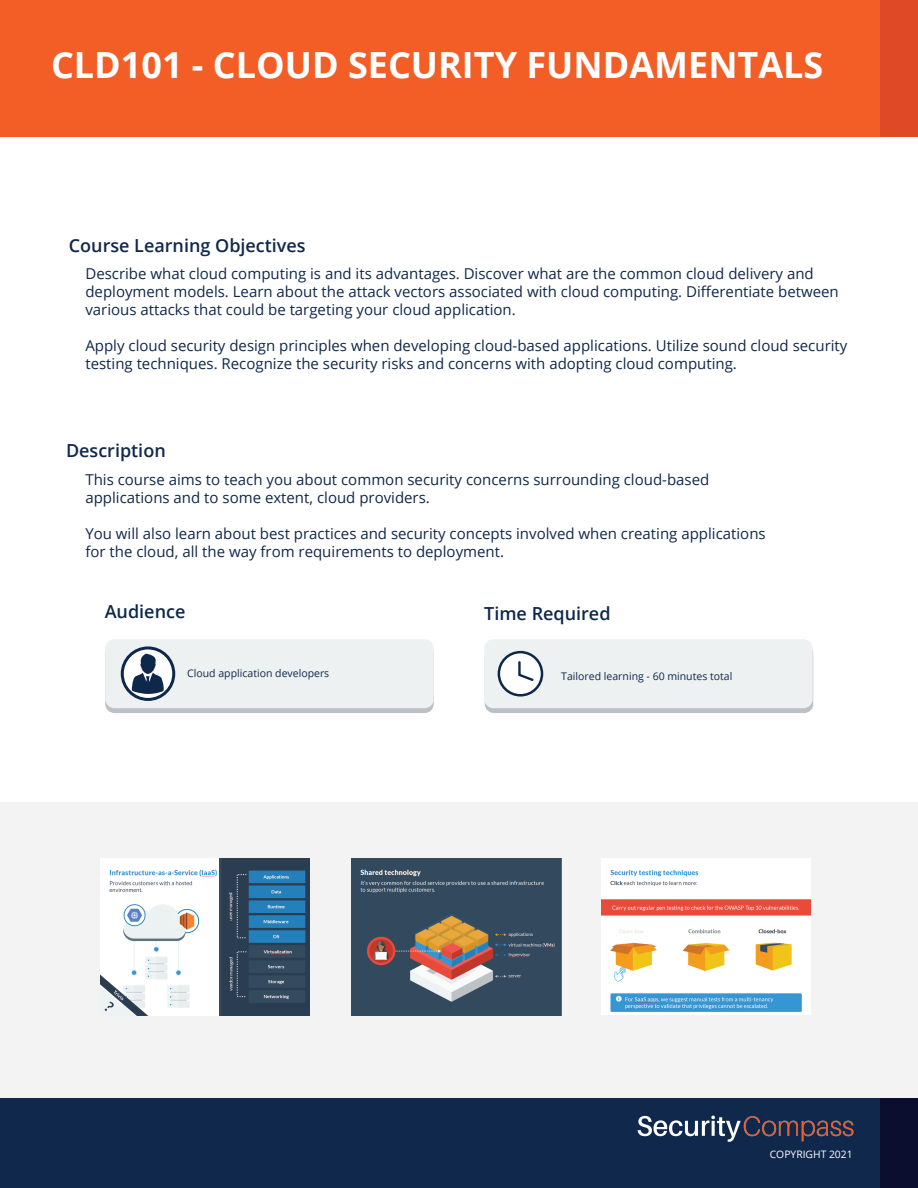
<style>
.page{position:relative;width:918px;height:1188px;background:#fff}
.page>*{position:absolute;margin:0;border:0;box-sizing:border-box;transform-origin:0 0}
.t1{font:700 36px "Open Sans";color:#fff}
.t2{font:600 18px "Open Sans";color:#10284b}
.t3{font:600 18px "Open Sans";color:#0e284b}
.t4{font:15px/18px "Open Sans";color:#10284b}
.t5{font:10.5px "Open Sans";color:#0e284b}
.t6{font:10.5px "Open Sans";color:#10284b}
.t7{font:10.35px "Open Sans";color:#fff}
</style>
<div class="page">
<div style="left:0;top:802px;width:918px;height:299px;background:#f3f3f3"></div>
<div style="left:0;top:1099px;width:918px;height:89px;background:#10284b"></div>
<div style="left:881px;top:1099px;width:37px;height:89px;background:#0b0e2f"></div>
<img style="left:637px;top:1115px;width:217px;height:27px">
<div style="left:485px;top:644px;width:328px;height:69px;background:#bbc1c5;border-radius:9px"></div>
<div style="left:105px;top:644px;width:329px;height:69px;background:#bbc1c5;border-radius:9px"></div>
<div style="left:105px;top:639px;width:329px;height:69px;background:#edf1f2;border-radius:9px"></div>
<div style="left:484px;top:639px;width:329px;height:69px;background:#edf1f2;border-radius:9px"></div>
<div style="left:499px;top:652px;width:43px;height:43px;background:#fff;border-radius:50%"></div>
<div style="left:498px;top:651px;width:45px;height:46px;border:3px solid #0e284b;border-radius:50%"></div>
<svg style="left:518px;top:661px;width:16px;height:20px"></svg>
<svg style="left:122px;top:648px;width:52px;height:51px"></svg>
<div style="left:121px;top:646px;width:54px;height:55px;border:3px solid #0e284b;border-radius:50%"></div>
<svg style="left:132px;top:653px;width:32px;height:41px"></svg>
<img style="left:100px;top:858px;width:210px;height:157px">
<img style="left:352px;top:858px;width:209px;height:157px">
<img style="left:601px;top:858px;width:209px;height:157px">
<div style="left:0;top:0;width:918px;height:136px;background:#f25e25"></div>
<div style="left:880px;top:0;width:38px;height:136px;background:#df4925"></div>
<h1 class="t1" style="left:51px;top:40px;width:774px">CLD101 - CLOUD SECURITY FUNDAMENTALS</h1>
<p class="t2" style="left:69px;top:233px;width:238px">Course Learning Objectives</p>
<p class="t4" style="left:85px;top:264px;width:755px">Describe what cloud computing is and its advantages. Discover what are the common cloud delivery and deployment models. Learn about the attack vectors associated with cloud computing. Differentiate between various attacks that could be targeting your cloud application.</p>
<p class="t4" style="left:85px;top:336px;width:764px">Apply cloud security design principles when developing cloud-based applications. Utilize sound cloud security testing techniques. Recognize the security risks and concerns with adopting cloud computing.</p>
<p class="t2" style="left:66px;top:438px;width:101px">Description</p>
<p class="t4" style="left:85px;top:470px;width:625px">This course aims to teach you about common security concerns surrounding cloud-based applications and to some extent, cloud providers.</p>
<p class="t4" style="left:85px;top:524px;width:682px">You will also learn about best practices and security concepts involved when creating applications for the cloud, all the way from requirements to deployment.</p>
<p class="t3" style="left:105px;top:600px;width:82px">Audience</p>
<p class="t3" style="left:484px;top:601px;width:128px">Time Required</p>
<p class="t6" style="left:187px;top:666px;width:144px">Cloud application developers</p>
<p class="t5" style="left:561px;top:669px;width:173px">Tailored learning - 60 minutes total</p>
<p class="t7" style="left:770px;top:1147px;width:84px">COPYRIGHT 2021</p>
</div>
